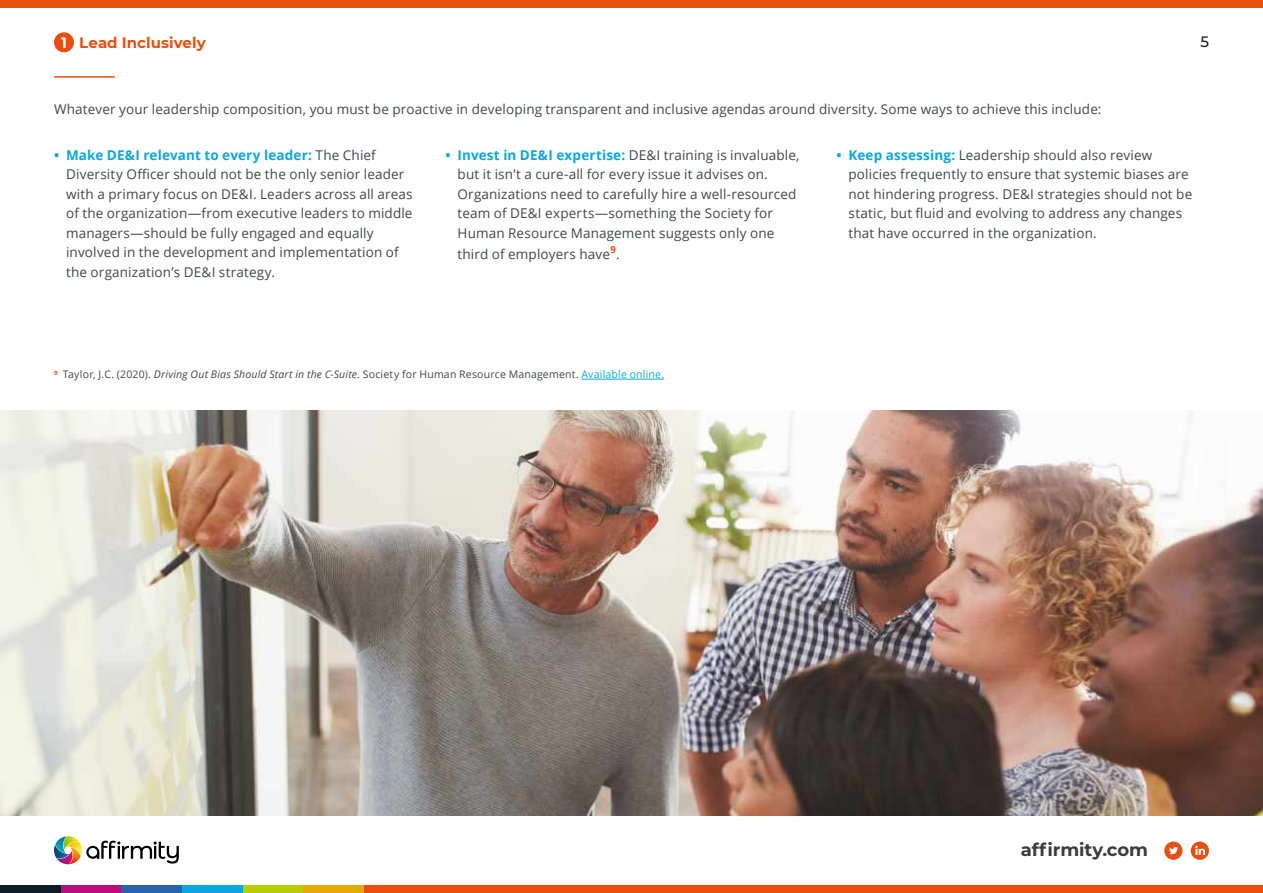
<style>
.page{position:relative;width:1263px;height:893px;background:#fff}
.page>*{position:absolute;margin:0;border:0;box-sizing:border-box;transform-origin:0 0}
.t1{font:700 18px "Montserrat";letter-spacing:-.005em;color:#3c3c3b}
.t2{font:700 15px "Montserrat";letter-spacing:.005em;color:#e94e0f}
.t3{font:700 15px "Montserrat";color:#fff}
.t4{font:500 15px "Montserrat";color:#0f1b27}
.t5{font:13.5px/19.5px "Open Sans";letter-spacing:.01em;color:#3d484c}
.t6{font:10.5px "Open Sans";letter-spacing:.02em;color:#3d484c}
.s1{font-weight:700;color:#07a7e1}
.s2{font-style:italic}
.s3{color:#07a7e1}
</style>
<div class="page">
<div style="left:364px;top:885px;width:899px;height:8px;background:#e94e0f"></div>
<div style="left:243px;top:885px;width:61px;height:8px;background:#b9ce00"></div>
<div style="left:182px;top:885px;width:61px;height:8px;background:#07a7e1"></div>
<div style="left:61px;top:885px;width:60px;height:8px;background:#bb0d7d"></div>
<div style="left:0;top:885px;width:61px;height:8px;background:#0f1b27"></div>
<div style="left:304px;top:885px;width:60px;height:8px;background:#e4aa00"></div>
<div style="left:121px;top:885px;width:61px;height:8px;background:#2664ae"></div>
<div style="left:0;top:0;width:1263px;height:8px;background:#e94e0f"></div>
<svg style="left:54px;top:836px;width:125px;height:28px"></svg>
<svg style="left:1164px;top:842px;width:18px;height:18px"></svg>
<svg style="left:1191px;top:842px;width:18px;height:18px"></svg>
<hr style="left:54px;top:76px;width:61px;height:2px;background:#e94e0f">
<img style="left:0;top:410px;width:1263px;height:405px">
<div style="left:54px;top:32px;width:20px;height:20px;background:#e94e0f;border-radius:50%"></div>
<hr style="left:581px;top:379px;width:83px;height:1px;background:#07a7e1">
<p class="t3" style="left:61px;top:32px;width:7px">1</p>
<p class="t2" style="left:79px;top:32px;width:128px">Lead Inclusively</p>
<p class="t4" style="left:1200px;top:32px;width:10px">5</p>
<p class="t5" style="left:54px;top:99px;width:1049px">Whatever your leadership composition, you must be proactive in developing transparent and inclusive agendas around diversity. Some ways to achieve this include:</p>
<p class="t5" style="left:66px;top:145px;width:348px;text-indent:-12px"><span class="s1">• Make DE&amp;I relevant to every leader:</span> The Chief Diversity Officer should not be the only senior leader with a primary focus on DE&amp;I. Leaders across all areas of the organization—from executive leaders to middle managers—should be fully engaged and equally involved in the development and implementation of the organization’s DE&amp;I strategy.</p>
<p class="t5" style="left:458px;top:145px;width:343px;text-indent:-12px"><span class="s1">• Invest in DE&amp;I expertise:</span> DE&amp;I training is invaluable, but it isn’t a cure-all for every issue it advises on.<br>Organizations need to carefully hire a well-resourced team of DE&amp;I experts—something the Society for Human Resource Management suggests only one</p>
<p class="t5" style="left:458px;top:244px;width:164px">third of employers have<sup>9</sup>.</p>
<p class="t5" style="left:848px;top:145px;width:345px;text-indent:-12px"><span class="s1">• Keep assessing:</span> Leadership should also review policies frequently to ensure that systemic biases are not hindering progress. DE&amp;I strategies should not be static, but fluid and evolving to address any changes that have occurred in the organization.</p>
<p class="t6" style="left:54px;top:367px;width:612px"><sup>9</sup> Taylor, J.C. (2020). <span class="s2">Driving Out Bias Should Start in the C-Suite.</span> Society for Human Resource Management. <span class="s3">Available online.</span></p>
<h1 class="t1" style="left:1021px;top:837px;width:129px">affirmity.com</h1>
</div>
